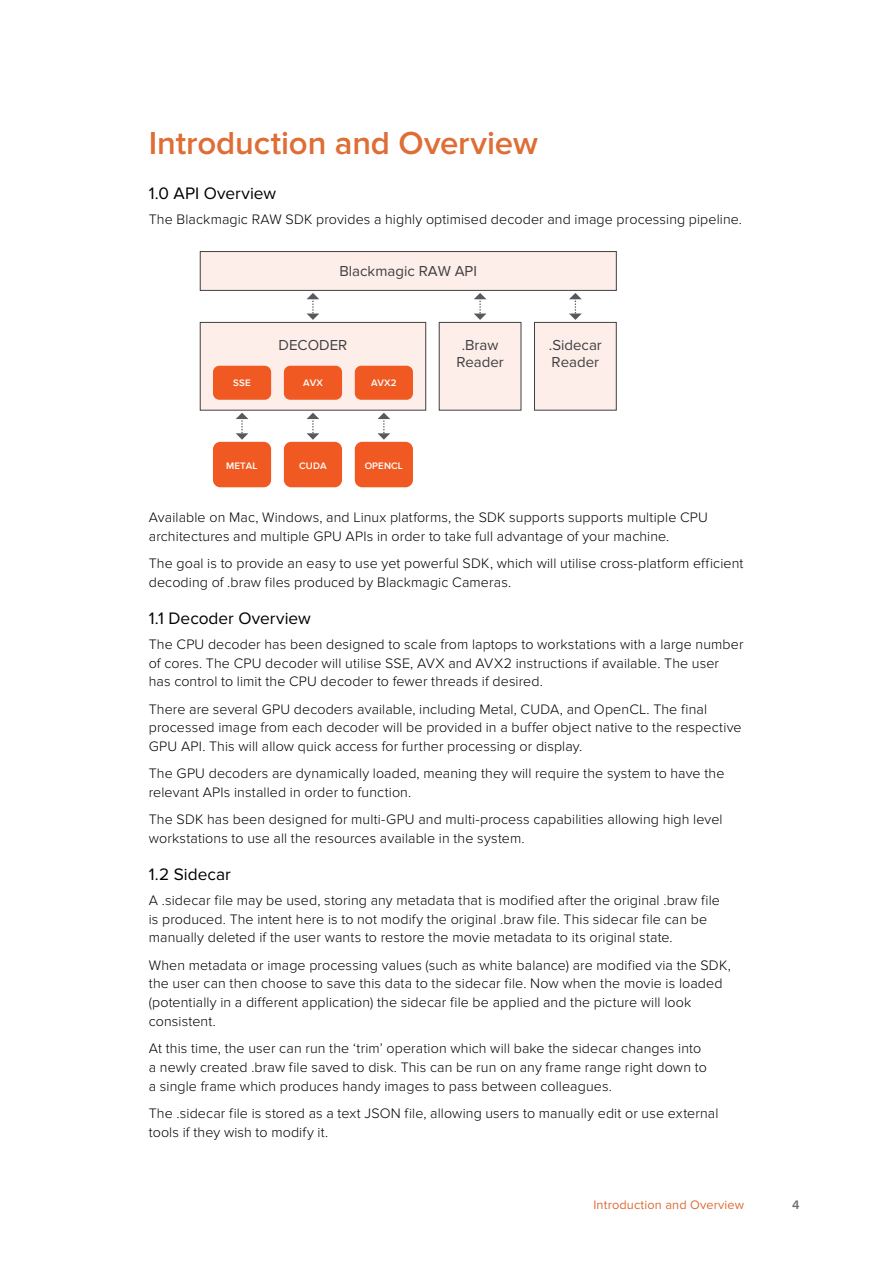
<style>
.page{position:relative;width:893px;height:1263px;background:#fff}
.page>*{position:absolute;margin:0;border:0;box-sizing:border-box;transform-origin:0 0}
.t1{font:600 33px "Proxima Nova";letter-spacing:-.005em;color:#de6d36}
.t2{font:17.25px "Proxima Nova";color:#000}
.t3{font:15px/17.2px "Proxima Nova";color:#414042;text-align:center}
.t4{font:300 14.25px/18.8px "Proxima Nova";letter-spacing:.01em;color:#000}
.t5{font:12.75px "Proxima Nova";letter-spacing:.01em;color:#de6d36}
.t6{font:600 12.75px "Proxima Nova";color:#6d6e71}
.t7{font:600 9.75px "Proxima Nova";letter-spacing:.01em;color:#fff}
</style>
<div class="page">
<svg style="left:307px;top:293px;width:12px;height:27px"></svg>
<svg style="left:474px;top:293px;width:12px;height:27px"></svg>
<svg style="left:569px;top:293px;width:13px;height:27px"></svg>
<svg style="left:236px;top:413px;width:12px;height:27px"></svg>
<svg style="left:307px;top:413px;width:12px;height:27px"></svg>
<svg style="left:377px;top:413px;width:13px;height:27px"></svg>
<div style="left:200px;top:252px;width:416px;height:38px;background:#fdeee9"></div>
<div style="left:200px;top:251px;width:417px;height:40px;border:1px solid #414042"></div>
<div style="left:439px;top:322px;width:82px;height:88px;background:#fdeee9"></div>
<div style="left:439px;top:322px;width:82px;height:89px;border:1px solid #414042"></div>
<div style="left:534px;top:322px;width:82px;height:88px;background:#fdeee9"></div>
<div style="left:534px;top:322px;width:83px;height:89px;border:1px solid #414042"></div>
<div style="left:200px;top:322px;width:226px;height:88px;background:#fdeee9"></div>
<div style="left:200px;top:322px;width:226px;height:88px;border:1px solid #414042"></div>
<div style="left:213px;top:366px;width:58px;height:34px;background:#f05a22;border-radius:6px"></div>
<div style="left:284px;top:366px;width:58px;height:34px;background:#f05a22;border-radius:6px"></div>
<div style="left:355px;top:366px;width:58px;height:34px;background:#f05a22;border-radius:6px"></div>
<div style="left:213px;top:442px;width:58px;height:45px;background:#f05a22;border-radius:7px"></div>
<div style="left:284px;top:442px;width:58px;height:45px;background:#f05a22;border-radius:7px"></div>
<div style="left:355px;top:442px;width:58px;height:45px;background:#f05a22;border-radius:7px"></div>
<h1 class="t1" style="left:149px;top:124px;width:391px">Introduction and Overview</h1>
<p class="t2" style="left:149px;top:183px;width:129px">1.0 API Overview</p>
<p class="t4" style="left:149px;top:210px;width:595px">The Blackmagic RAW SDK provides a highly optimised decoder and image processing pipeline.</p>
<p class="t3" style="left:339px;top:263px;width:139px">Blackmagic RAW API</p>
<p class="t3" style="left:279px;top:337px;width:70px">DECODER</p>
<p class="t7" style="left:233px;top:377px;width:19px">SSE</p>
<p class="t7" style="left:303px;top:377px;width:21px">AVX</p>
<p class="t7" style="left:371px;top:377px;width:27px">AVX2</p>
<p class="t7" style="left:226px;top:460px;width:33px">METAL</p>
<p class="t7" style="left:299px;top:460px;width:29px">CUDA</p>
<p class="t7" style="left:365px;top:460px;width:40px">OPENCL</p>
<p class="t3" style="left:456px;top:337px;width:49px">.Braw<br>Reader</p>
<p class="t3" style="left:549px;top:337px;width:54px;text-align:left">.Sidecar<br>Reader</p>
<p class="t4" style="left:149px;top:508px;width:561px">Available on Mac, Windows, and Linux platforms, the SDK supports supports multiple CPU architectures and multiple GPU APIs in order to take full advantage of your machine.</p>
<p class="t4" style="left:149px;top:554px;width:596px">The goal is to provide an easy to use yet powerful SDK, which will utilise cross-platform efficient decoding of .braw files produced by Blackmagic Cameras.</p>
<p class="t2" style="left:149px;top:608px;width:164px">1.1 Decoder Overview</p>
<p class="t4" style="left:149px;top:635px;width:596px">The CPU decoder has been designed to scale from laptops to workstations with a large number of cores. The CPU decoder will utilise SSE, AVX and AVX2 instructions if available. The user has control to limit the CPU decoder to fewer threads if desired.</p>
<p class="t4" style="left:149px;top:699px;width:594px">There are several GPU decoders available, including Metal, CUDA, and OpenCL. The final processed image from each decoder will be provided in a buffer object native to the respective<br>GPU API. This will allow quick access for further processing or display.</p>
<p class="t4" style="left:149px;top:764px;width:577px">The GPU decoders are dynamically loaded, meaning they will require the system to have the relevant APIs installed in order to function.</p>
<p class="t4" style="left:149px;top:810px;width:575px">The SDK has been designed for multi-GPU and multi-process capabilities allowing high level workstations to use all the resources available in the system.</p>
<p class="t2" style="left:149px;top:864px;width:84px">1.2 Sidecar</p>
<p class="t4" style="left:149px;top:891px;width:573px">A .sidecar file may be used, storing any metadata that is modified after the original .braw file is produced. The intent here is to not modify the original .braw file. This sidecar file can be manually deleted if the user wants to restore the movie metadata to its original state.</p>
<p class="t4" style="left:149px;top:956px;width:584px">When metadata or image processing values (such as white balance) are modified via the SDK, the user can then choose to save this data to the sidecar file. Now when the movie is loaded (potentially in a different application) the sidecar file be applied and the picture will look consistent.</p>
<p class="t4" style="left:149px;top:1039px;width:559px">At this time, the user can run the ‘trim’ operation which will bake the sidecar changes into a newly created .braw file saved to disk. This can be run on any frame range right down to a single frame which produces handy images to pass between colleagues.</p>
<p class="t4" style="left:149px;top:1104px;width:571px">The .sidecar file is stored as a text JSON file, allowing users to manually edit or use external tools if they wish to modify it.</p>
<p class="t5" style="left:593px;top:1198px;width:152px">Introduction and Overview</p>
<p class="t6" style="left:792px;top:1198px;width:9px">4</p>
</div>
